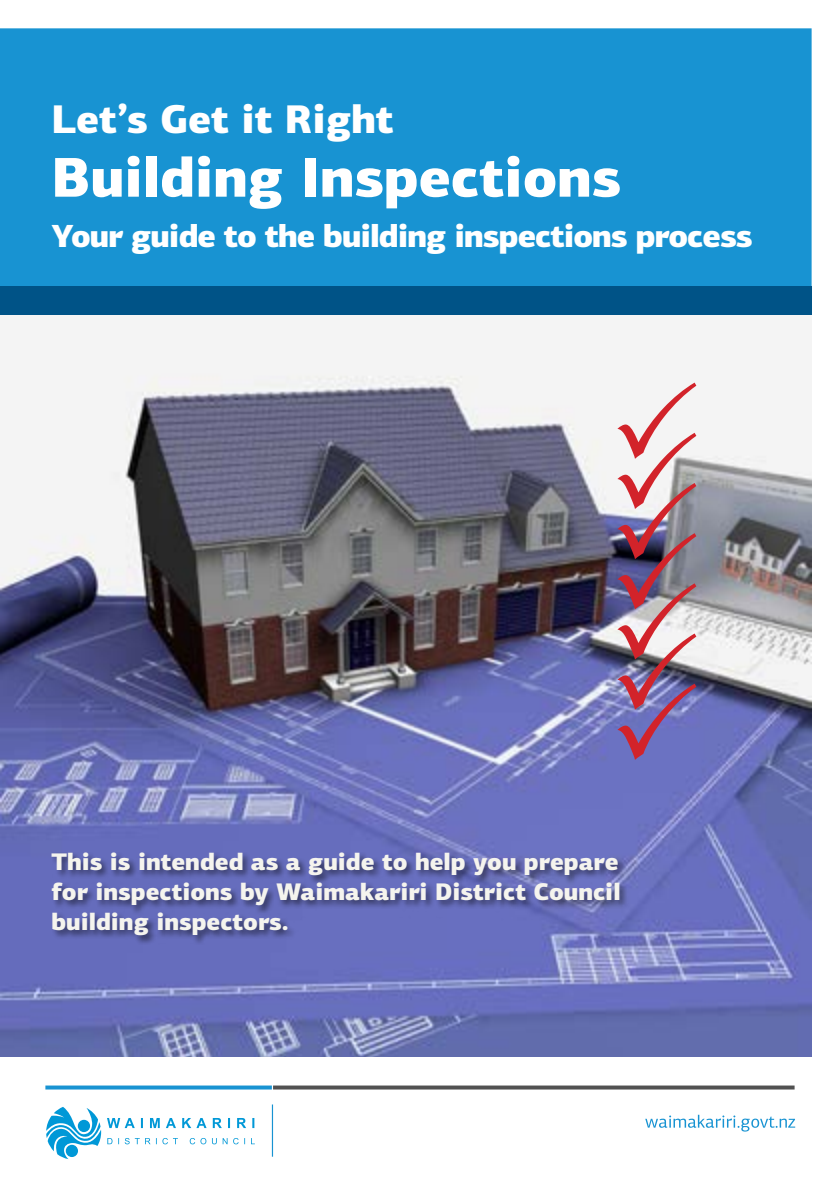
<style>
.page{position:relative;width:840px;height:1191px;background:#fff}
.page>*{position:absolute;margin:0;border:0;box-sizing:border-box;transform-origin:0 0}
.t1{font:900 56px "PF Centro Sans Pro";color:#fff}
.t2{font:900 40px "PF Centro Sans Pro";color:#fff}
.t3{font:900 32px "PF Centro Sans Pro";letter-spacing:-.03em;color:#fff}
.t4{font:900 24px/30px "PF Centro Sans Pro";color:#f5f4ee;text-align:justify}
</style>
<div class="page">
<svg style="left:46px;top:1107px;width:209px;height:52px"></svg>
<hr style="left:272px;top:1104px;width:1px;height:52px;background:#1893d2">
<svg style="left:645px;top:1114px;width:149px;height:17px"></svg>
<svg style="left:273px;top:1085px;width:521px;height:4px;background:#686868"></svg>
<svg style="left:45px;top:1085px;width:227px;height:4px"></svg>
<div style="left:0;top:28px;width:811px;height:258px;background:#1893d2"></div>
<img style="left:1px;top:315px;width:810px;height:741px">
<div style="left:0;top:286px;width:811px;height:29px;background:#005387"></div>
<div style="left:52px;top:852px;width:576px;height:92px;background:#000;opacity:.46"></div>
<svg style="left:617px;top:381px;width:79px;height:379px"></svg>
<h2 class="t2" style="left:51px;top:92px;width:343px">Let’s Get it Right</h2>
<h1 class="t1" style="left:51px;top:140px;width:571px">Building Inspections</h1>
<h3 class="t3" style="left:51px;top:215px;width:702px">Your guide to the building inspections process</h3>
<p class="t4" style="left:51px;top:846px;width:570px">This is intended as a guide to help you prepare for inspections by Waimakariri District Council building inspectors.</p>
</div>
